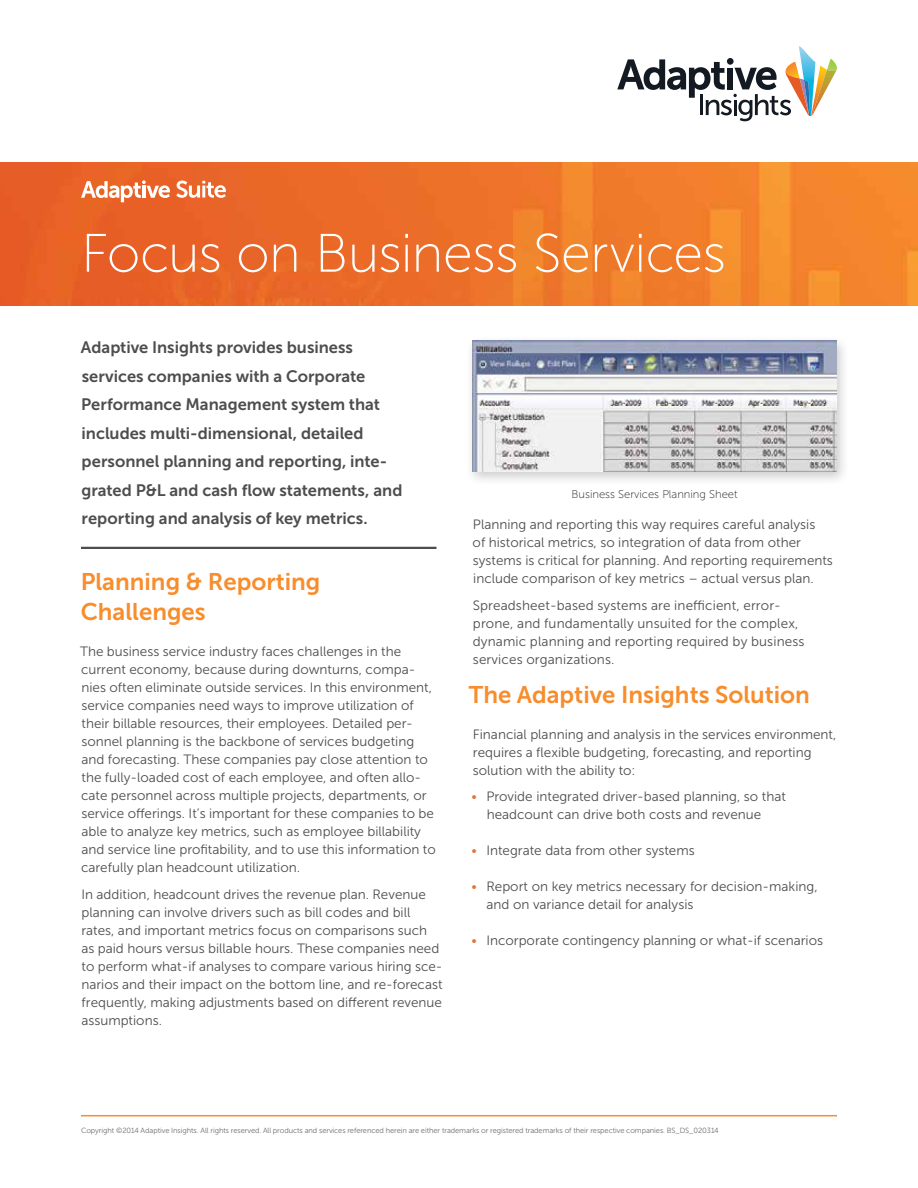
<style>
.page{position:relative;width:918px;height:1188px;background:#fff}
.page>*{position:absolute;margin:0;border:0;box-sizing:border-box;transform-origin:0 0}
.t1{font:54px "Museo Sans 100";letter-spacing:-.01em;color:#fff}
.t2{font:24px/30px "Museo Sans 700";color:#f78d2d}
.t3{font:16.5px/28.5px "Museo Sans 700";color:#4d4d4f}
.t4{font:13.5px/18px "Museo Sans 300";color:#4d4d4f}
.t5{font:11.25px "Museo Sans 100";color:#231f20}
.t6{font:7.5px "Museo Sans 300";letter-spacing:-.01em;color:#6c6c71}
.s1{color:#e66f3b}
</style>
<div class="page">
<hr style="left:81px;top:1115px;width:756px;height:1px;background:#f78d2d">
<img style="left:0;top:162px;width:918px;height:143px">
<svg style="left:617px;top:46px;width:220px;height:75px"></svg>
<svg style="left:176px;top:181px;width:50px;height:17px"></svg>
<svg style="left:81px;top:180px;width:89px;height:22px"></svg>
<hr style="left:81px;top:547px;width:355px;height:2px;background:#4d4d4f">
<div style="left:466px;top:335px;width:384px;height:151px;background:#231f20;opacity:.22"></div>
<img style="left:473px;top:341px;width:364px;height:130px">
<h1 class="t1" style="left:81px;top:224px;width:647px">Focus on Business Services</h1>
<p class="t3" style="left:81px;top:333px;width:323px">Adaptive Insights provides business services companies with a Corporate Performance Management system that includes multi-dimensional, detailed personnel planning and reporting, inte&shy;grated P&amp;L and cash flow statements, and reporting and analysis of key metrics.</p>
<h2 class="t2" style="left:81px;top:567px;width:241px">Planning &amp; Reporting<br>Challenges</h2>
<p class="t4" style="left:80px;top:643px;width:357px">The business service industry faces challenges in the current economy, because during downturns, compa&shy;nies often eliminate outside services. In this environment, service companies need ways to improve utilization of their billable resources, their employees. Detailed per&shy;sonnel planning is the backbone of services budgeting and forecasting. These companies pay close attention to the fully-loaded cost of each employee, and often allo&shy;cate personnel across multiple projects, departments, or service offerings. It’s important for these companies to be able to analyze key metrics, such as employee billability and service line profitability, and to use this information to carefully plan headcount utilization.</p>
<p class="t4" style="left:81px;top:885px;width:363px">In addition, headcount drives the revenue plan. Revenue planning can involve drivers such as bill codes and bill rates, and important metrics focus on comparisons such as paid hours versus billable hours. These companies need to perform what-if analyses to compare various hiring sce&shy;narios and their impact on the bottom line, and re-forecast frequently, making adjustments based on different revenue assumptions.</p>
<p class="t5" style="left:572px;top:488px;width:168px">Business Services Planning Sheet</p>
<p class="t4" style="left:473px;top:516px;width:362px">Planning and reporting this way requires careful analysis<br>of historical metrics, so integration of data from other systems is critical for planning. And reporting requirements include comparison of key metrics – actual versus plan.</p>
<p class="t4" style="left:473px;top:597px;width:333px">Spreadsheet-based systems are inefficient, error&shy;prone, and fundamentally unsuited for the complex, dynamic planning and reporting required by business services organizations.</p>
<h2 class="t2" style="left:469px;top:680px;width:343px">The Adaptive Insights Solution</h2>
<p class="t4" style="left:473px;top:725px;width:365px">Financial planning and analysis in the services environment, requires a flexible budgeting, forecasting, and reporting solution with the ability to:</p>
<p class="t4" style="left:487px;top:788px;width:301px;text-indent:-15px"><span class="s1">•</span> Provide integrated driver-based planning, so that headcount can drive both costs and revenue</p>
<p class="t4" style="left:471px;top:842px;width:225px"><span class="s1">•</span> Integrate data from other systems</p>
<p class="t4" style="left:486px;top:878px;width:333px;text-indent:-15px"><span class="s1">•</span> Report on key metrics necessary for decision-making, and on variance detail for analysis</p>
<p class="t4" style="left:471px;top:932px;width:353px"><span class="s1">•</span> Incorporate contingency planning or what-if scenarios</p>
<p class="t6" style="left:81px;top:1126px;width:639px">Copyright ©2014 Adaptive Insights. All rights reserved. All products and services referenced herein are either trademarks or registered trademarks of their respective companies. BS_DS_020314</p>
</div>
